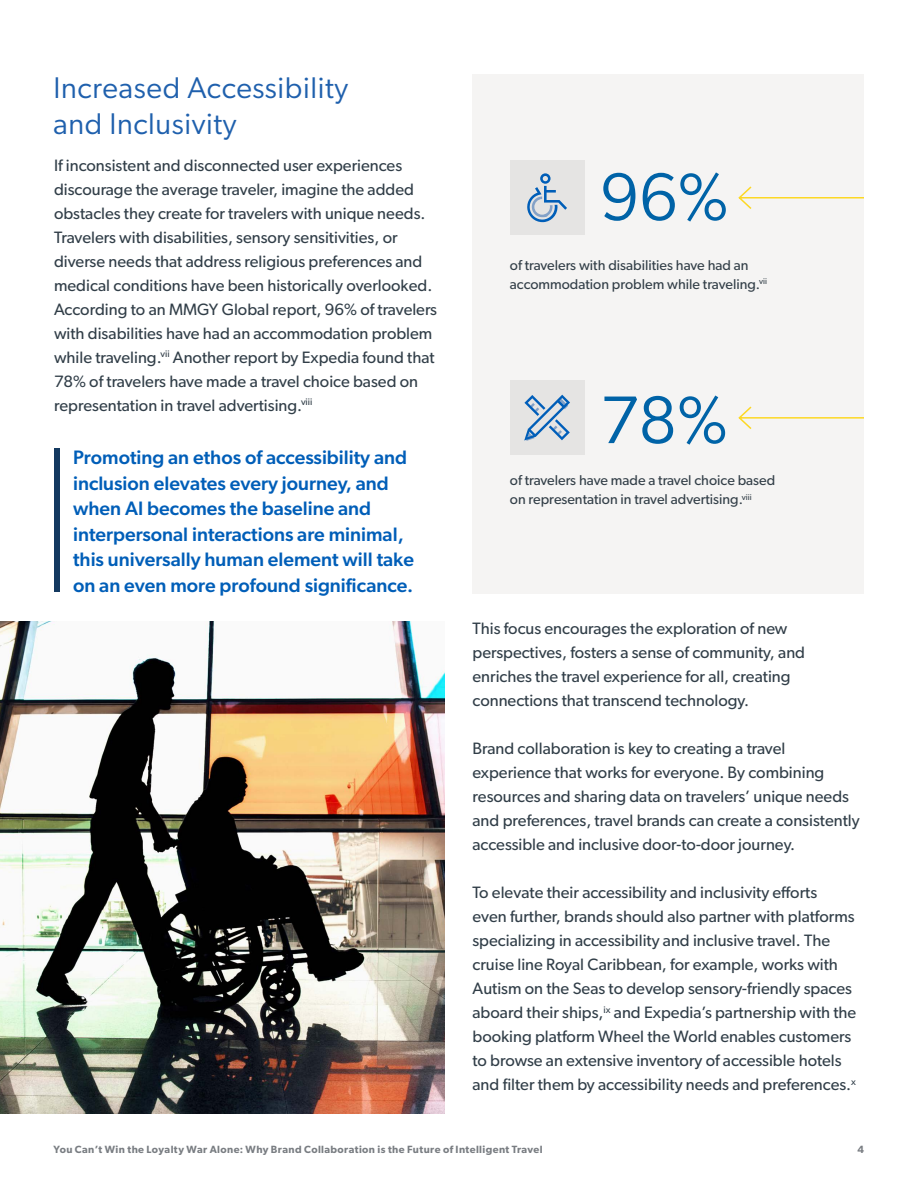
<style>
.page{position:relative;width:918px;height:1188px;background:#fff}
.page>*{position:absolute;margin:0;border:0;box-sizing:border-box;transform-origin:0 0}
.t1{font:67.5px "Gibson";color:#0063a7}
.t2{font:30px/36px "Gibson";letter-spacing:.02em;color:#1f60ad}
.t3{font:500 19.5px/25.5px "Gibson";color:#005eb8}
.t4{font:16.5px/24px "Gibson";color:#313e48}
.t5{font:14.25px/19.5px "Gibson";color:#333f48}
.t6{font:600 10.5px "Gibson";letter-spacing:.04em;color:#797d82}
</style>
<div class="page">
<img style="left:0;top:621px;width:445px;height:493px">
<div style="left:54px;top:449px;width:6px;height:143px;background:#143960"></div>
<div style="left:472px;top:74px;width:392px;height:520px;background:#f5f4f3"></div>
<div style="left:510px;top:160px;width:74px;height:75px;background:#e5e4e3"></div>
<svg style="left:527px;top:173px;width:40px;height:49px"></svg>
<div style="left:510px;top:381px;width:74px;height:74px;background:#e5e4e3"></div>
<svg style="left:524px;top:395px;width:46px;height:46px"></svg>
<svg style="left:738px;top:186px;width:126px;height:23px"></svg>
<svg style="left:738px;top:406px;width:126px;height:23px"></svg>
<h2 class="t2" style="left:53px;top:70px;width:296px">Increased Accessibility and Inclusivity</h2>
<p class="t4" style="left:54px;top:153px;width:385px">If inconsistent and disconnected user experiences discourage the average traveler, imagine the added obstacles they create for travelers with unique needs.<br>Travelers with disabilities, sensory sensitivities, or diverse needs that address religious preferences and medical conditions have been historically overlooked.<br>According to an MMGY Global report, 96% of travelers with disabilities have had an accommodation problem while traveling.<sup>vii</sup> Another report by Expedia found that 78% of travelers have made a travel choice based on representation in travel advertising.<sup>viii</sup></p>
<p class="t3" style="left:73px;top:444px;width:342px">Promoting an ethos of accessibility and inclusion elevates every journey, and when AI becomes the baseline and interpersonal interactions are minimal, this universally human element will take on an even more profound significance.</p>
<h1 class="t1" style="left:600px;top:156px;width:129px">96%</h1>
<p class="t5" style="left:510px;top:255px;width:259px">of travelers with disabilities have had an accommodation problem while traveling.<sup>vii</sup></p>
<h1 class="t1" style="left:600px;top:379px;width:129px">78%</h1>
<p class="t5" style="left:510px;top:470px;width:267px">of travelers have made a travel choice based on representation in travel advertising.<sup>viii</sup></p>
<p class="t4" style="left:472px;top:616px;width:334px">This focus encourages the exploration of new perspectives, fosters a sense of community, and enriches the travel experience for all, creating connections that transcend technology.</p>
<p class="t4" style="left:472px;top:736px;width:389px">Brand collaboration is key to creating a travel experience that works for everyone. By combining resources and sharing data on travelers’ unique needs and preferences, travel brands can create a consistently accessible and inclusive door-to-door journey.</p>
<p class="t4" style="left:472px;top:880px;width:385px">To elevate their accessibility and inclusivity efforts<br>even further, brands should also partner with platforms specializing in accessibility and inclusive travel. The cruise line Royal Caribbean, for example, works with Autism on the Seas to develop sensory-friendly spaces aboard their ships,<sup>ix</sup> and Expedia’s partnership with the booking platform Wheel the World enables customers to browse an extensive inventory of accessible hotels and filter them by accessibility needs and preferences.<sup>x</sup></p>
<p class="t6" style="left:53px;top:1143px;width:491px">You Can’t Win the Loyalty War Alone: Why Brand Collaboration is the Future of Intelligent Travel</p>
<p class="t6" style="left:857px;top:1143px;width:8px">4</p>
</div>
